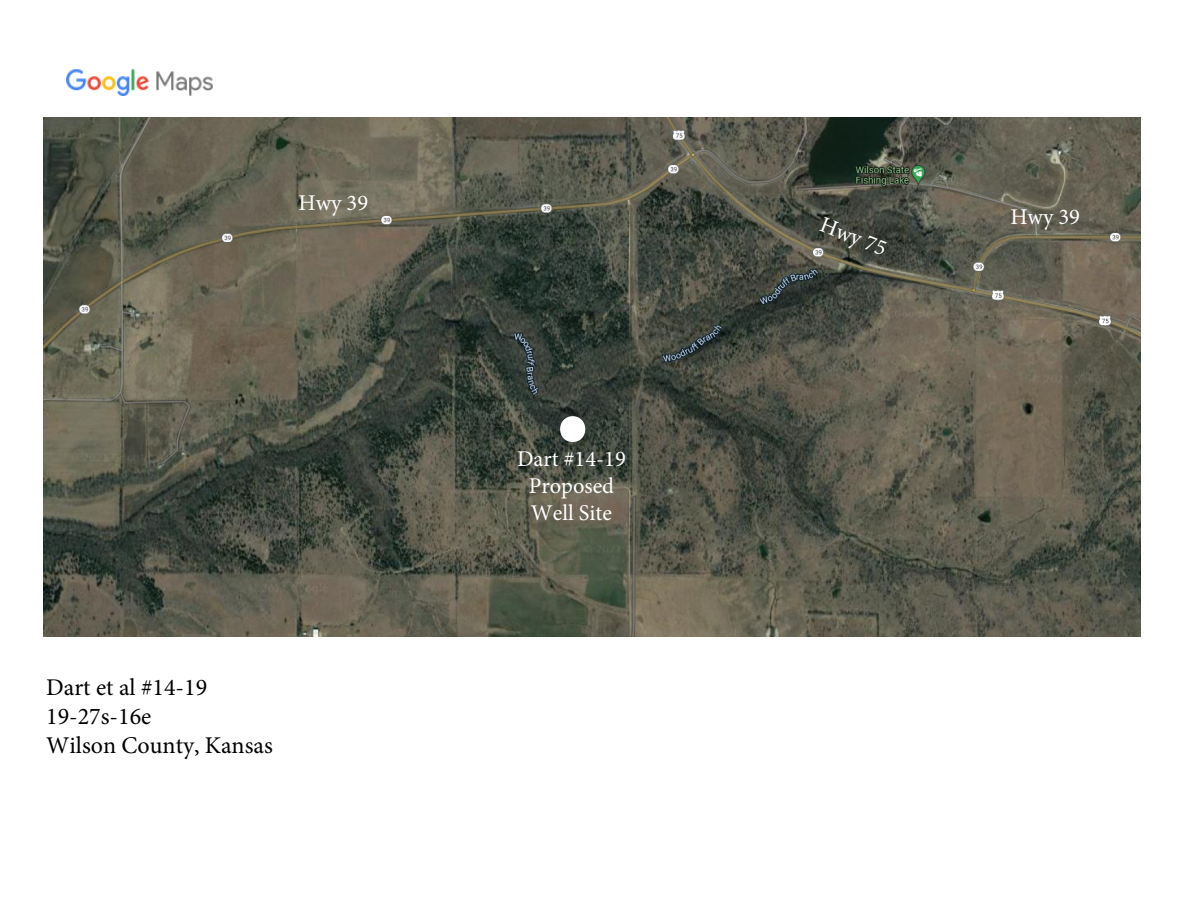
<style>
.page{position:relative;width:1188px;height:918px;background:#fff}
.page>*{position:absolute;margin:0;border:0;box-sizing:border-box;transform-origin:0 0}
.t1{font:225px "Minion Pro";color:#fff}
.t2{font:24px/28.8px "Minion Pro";color:#000}
.t3{font:22.5px/27px "Minion Pro";color:#fff;text-align:center}
</style>
<div class="page">
<img style="left:43px;top:118px;width:1097px;height:519px">
<img style="left:66px;top:69px;width:147px;height:26px">
<p class="t3" style="left:299px;top:189px;width:71px">Hwy 39</p>
<p class="t2" style="left:46px;top:673px;width:228px">Dart et al #14-19<br>19-27s-16e<br>Wilson County, Kansas</p>
<h1 class="t1" style="left:547px;top:217px;width:53px">.</h1>
<p class="t3" style="left:517px;top:445px;width:110px">Dart #14-19<br>Proposed<br>Well Site</p>
<p class="t3" style="left:826px;top:211px;width:71px;rotate:22deg">Hwy 75</p>
<p class="t3" style="left:1010px;top:203px;width:71px">Hwy 39</p>
</div>
